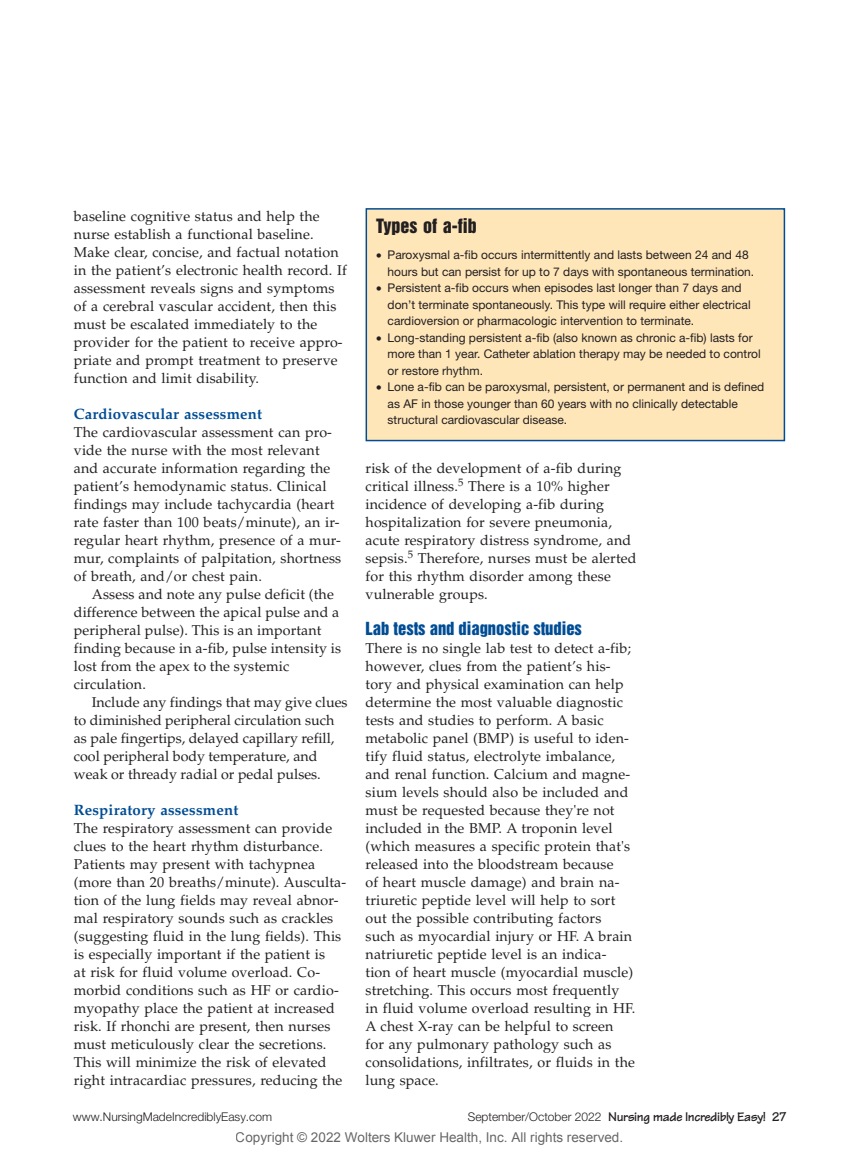
<style>
.page{position:relative;width:859px;height:1156px;background:#fff}
.page>*{position:absolute;margin:0;border:0;box-sizing:border-box;transform-origin:0 0}
.t1{font:18px "Helvetica Inserat Cyr Upright";color:#231f20}
.t2{font:16.5px "Helvetica Inserat Cyr Upright";color:#014d95}
.t3{font:700 15px "Palatino";letter-spacing:.01em;color:#014d95}
.t4{font:14.25px/18px "Palatino";letter-spacing:.01em;color:#231f20}
.t5{font:13.5px "Arial";color:rgb(0 0 0/.6)}
.t6{font:700 13.5px "Tekton";letter-spacing:-.03em;color:#231f20}
.t7{font:12px/16.5px "Helvetica Neue";color:#231f20}
.t8{font:300 12px "Helvetica Neue";color:#231f20}
.s1{font-family:"Helvetica Neue";font-weight:300;font-size:12px}
</style>
<div class="page">
<div style="left:366px;top:209px;width:418px;height:231px;background:#fee6b9"></div>
<div style="left:365px;top:208px;width:420px;height:233px;border:2px solid #014d95"></div>
<p class="t4" style="left:74px;top:209px;width:274px">baseline cognitive status and help the nurse establish a functional baseline.<br>Make clear, concise, and factual notation in the patient’s electronic health record. If assessment reveals signs and symptoms of a cerebral vascular accident, then this must be escalated immediately to the provider for the patient to receive appro&shy;priate and prompt treatment to preserve function and limit disability.</p>
<p class="t3" style="left:74px;top:408px;width:190px">Cardiovascular assessment</p>
<p class="t4" style="left:74px;top:425px;width:269px">The cardiovascular assessment can pro&shy;vide the nurse with the most relevant and accurate information regarding the patient’s hemodynamic status. Clinical findings may include tachycardia (heart rate faster than 100 beats/minute), an ir&shy;regular heart rhythm, presence of a mur&shy;mur, complaints of palpitation, shortness of breath, and/or chest pain.</p>
<p class="t4" style="left:74px;top:587px;width:269px;text-indent:18px">Assess and note any pulse deficit (the difference between the apical pulse and a peripheral pulse). This is an important finding because in a-fib, pulse intensity is lost from the apex to the systemic circulation.</p>
<p class="t4" style="left:74px;top:695px;width:275px;text-indent:18px">Include any findings that may give clues to diminished peripheral circulation such as pale fingertips, delayed capillary refill, cool peripheral body temperature, and weak or thready radial or pedal pulses.</p>
<p class="t3" style="left:74px;top:804px;width:166px">Respiratory assessment</p>
<p class="t4" style="left:74px;top:821px;width:274px">The respiratory assessment can provide clues to the heart rhythm disturbance.<br>Patients may present with tachypnea (more than 20 breaths/minute). Ausculta&shy;tion of the lung fields may reveal abnor&shy;mal respiratory sounds such as crackles (suggesting fluid in the lung fields). This is especially important if the patient is<br>at risk for fluid volume overload. Co&shy;morbid conditions such as HF or cardio&shy;myopathy place the patient at increased risk. If rhonchi are present, then nurses must meticulously clear the secretions.<br>This will minimize the risk of elevated right intracardiac pressures, reducing the</p>
<p class="t1" style="left:376px;top:219px;width:102px">Types of a-fib</p>
<p class="t7" style="left:387px;top:248px;width:368px;text-indent:-12px">• Paroxysmal a-fib occurs intermittently and lasts between 24 and 48 hours but can persist for up to 7 days with spontaneous termination.</p>
<p class="t7" style="left:387px;top:281px;width:364px;text-indent:-12px">• Persistent a-fib occurs when episodes last longer than 7 days and don’t terminate spontaneously. This type will require either electrical cardioversion or pharmacologic intervention to terminate.</p>
<p class="t7" style="left:387px;top:330px;width:375px;text-indent:-12px">• Long-standing persistent a-fib (also known as chronic a-fib) lasts for more than 1 year. Catheter ablation therapy may be needed to control or restore rhythm.</p>
<p class="t7" style="left:387px;top:380px;width:378px;text-indent:-12px">• Lone a-fib can be paroxysmal, persistent, or permanent and is defined as AF in those younger than 60 years with no clinically detectable structural cardiovascular disease.</p>
<p class="t4" style="left:365px;top:461px;width:272px">risk of the development of a-fib during critical illness.<sup>5</sup> There is a 10% higher incidence of developing a-fib during hospitalization for severe pneumonia, acute respiratory distress syndrome, and sepsis.<sup>5</sup> Therefore, nurses must be alerted for this rhythm disorder among these vulnerable groups.</p>
<p class="t2" style="left:365px;top:621px;width:218px">Lab tests and diagnostic studies</p>
<p class="t4" style="left:365px;top:641px;width:271px">There is no single lab test to detect a-fib; however, clues from the patient’s his&shy;tory and physical examination can help determine the most valuable diagnostic tests and studies to perform. A basic metabolic panel (BMP) is useful to iden&shy;tify fluid status, electrolyte imbalance, and renal function. Calcium and magne&shy;sium levels should also be included and must be requested because they're not included in the BMP. A troponin level (which measures a specific protein that's released into the bloodstream because<br>of heart muscle damage) and brain na&shy;triuretic peptide level will help to sort out the possible contributing factors<br>such as myocardial injury or HF. A brain natriuretic peptide level is an indica-<br>tion of heart muscle (myocardial muscle) stretching. This occurs most frequently in fluid volume overload resulting in HF.<br>A chest X-ray can be helpful to screen for any pulmonary pathology such as consolidations, infiltrates, or fluids in the lung space.</p>
<p class="t8" style="left:73px;top:1112px;width:201px">www.NursingMadeIncrediblyEasy.com</p>
<p class="t6" style="left:468px;top:1112px;width:320px"><span class="s1">September/October 2022</span> Nursing made Incredibly Easy! 27</p>
<p class="t5" style="left:236px;top:1128px;width:389px">Copyright © 2022 Wolters Kluwer Health, Inc. All rights reserved.</p>
</div>
